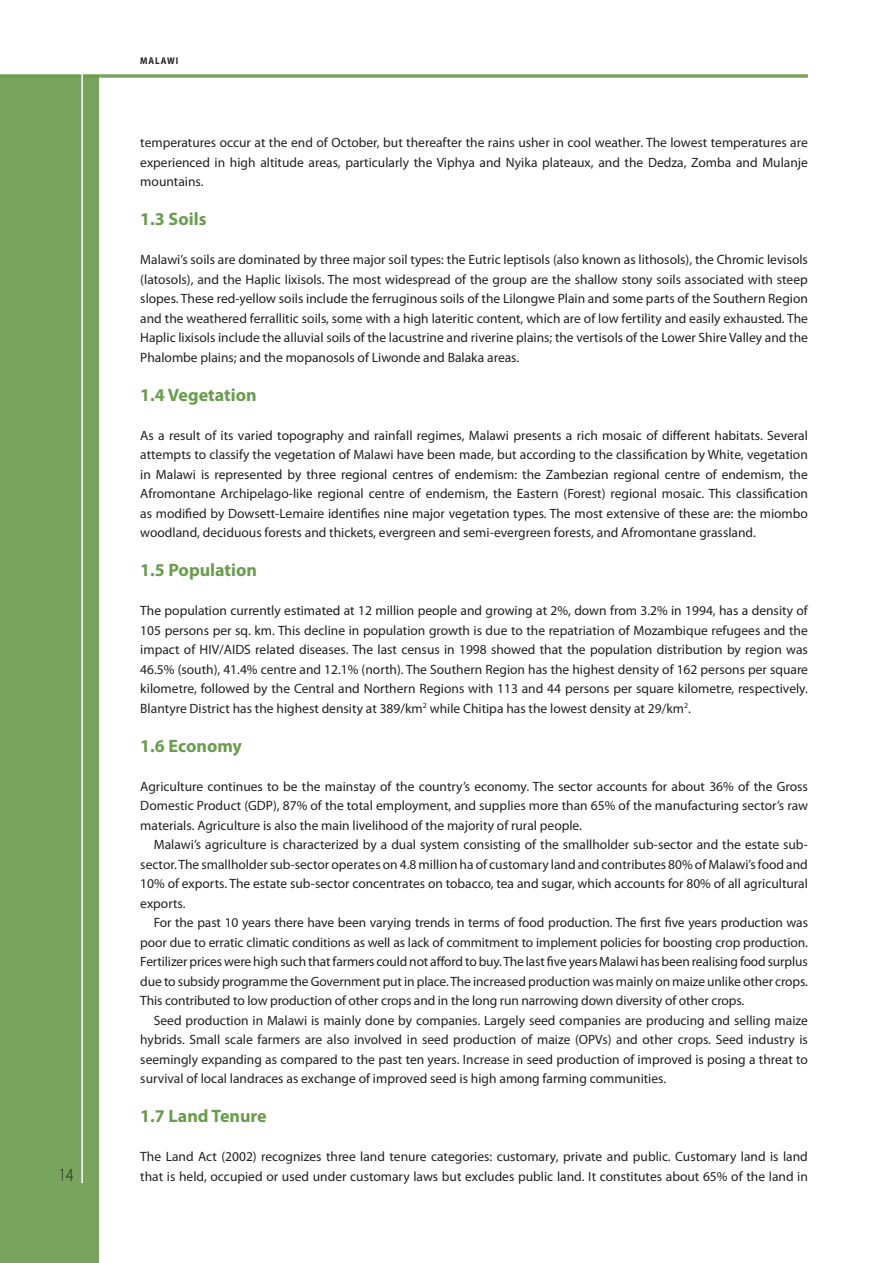
<style>
.page{position:relative;width:893px;height:1263px;background:#fff}
.page>*{position:absolute;margin:0;border:0;box-sizing:border-box;transform-origin:0 0}
.t1{font:300 18.75px "Myriad Pro";color:#231f20;scale:.8 1}
.t2{font:700 18px "Myriad Pro";color:#6a9c4d}
.t3{font:13.5px/19.5px "Myriad Pro";color:#231f20;text-align:justify}
.t4{font:700 9.75px "Myriad Pro";letter-spacing:.1em;color:#231f20;scale:.9 1}
</style>
<div class="page">
<div style="left:0;top:78px;width:98px;height:1185px;background:#78a45d"></div>
<svg style="left:0;top:74px;width:808px;height:4px"></svg>
<hr style="left:0;top:75px;width:98px;height:3px;background:#6d9e50">
<hr style="left:81px;top:67px;width:2px;height:1116px;background:#fff">
<h1 class="t1" style="left:59px;top:1163px;width:20px">14</h1>
<p class="t4" style="left:140px;top:55px;width:44px">Malawi</p>
<p class="t3" style="left:140px;top:133px;width:669px">temperatures occur at the end of October, but thereafter the rains usher in cool weather. The lowest temperatures are experienced in high altitude areas, particularly the Viphya and Nyika plateaux, and the Dedza, Zomba and Mulanje mountains.</p>
<h2 class="t2" style="left:140px;top:207px;width:68px">1.3 Soils</h2>
<p class="t3" style="left:140px;top:250px;width:669px">Malawi’s soils are dominated by three major soil types: the Eutric leptisols (also known as lithosols), the Chromic levisols (latosols), and the Haplic lixisols. The most widespread of the group are the shallow stony soils associated with steep slopes. These red-yellow soils include the ferruginous soils of the Lilongwe Plain and some parts of the Southern Region and the weathered ferrallitic soils, some with a high lateritic content, which are of low fertility and easily exhausted. The Haplic lixisols include the alluvial soils of the lacustrine and riverine plains; the vertisols of the Lower Shire Valley and the Phalombe plains; and the mopanosols of Liwonde and Balaka areas.</p>
<h2 class="t2" style="left:140px;top:383px;width:118px">1.4 vegetation</h2>
<p class="t3" style="left:140px;top:425px;width:669px">As a result of its varied topography and rainfall regimes, Malawi presents a rich mosaic of different habitats. Several attempts to classify the vegetation of Malawi have been made, but according to the classification by White, vegetation in Malawi is represented by three regional centres of endemism: the Zambezian regional centre of endemism, the Afromontane Archipelago-like regional centre of endemism, the Eastern (Forest) regional mosaic. This classification as modified by Dowsett-Lemaire identifies nine major vegetation types. The most extensive of these are: the miombo woodland, deciduous forests and thickets, evergreen and semi-evergreen forests, and Afromontane grassland.</p>
<h2 class="t2" style="left:140px;top:558px;width:118px">1.5 Population</h2>
<p class="t3" style="left:140px;top:601px;width:669px">The population currently estimated at 12 million people and growing at 2%, down from 3.2% in 1994, has a density of 105 persons per sq. km. This decline in population growth is due to the repatriation of Mozambique refugees and the impact of HIV/AIDS related diseases. The last census in 1998 showed that the population distribution by region was 46.5% (south), 41.4% centre and 12.1% (north). The Southern Region has the highest density of 162 persons per square kilometre, followed by the Central and Northern Regions with 113 and 44 persons per square kilometre, respectively.<br>Blantyre District has the highest density at 389/km<sup>2</sup> while Chitipa has the lowest density at 29/km<sup>2</sup>.</p>
<h2 class="t2" style="left:140px;top:734px;width:103px">1.6 Economy</h2>
<p class="t3" style="left:140px;top:776px;width:669px">Agriculture continues to be the mainstay of the country’s economy. The sector accounts for about 36% of the Gross Domestic Product (GDP), 87% of the total employment, and supplies more than 65% of the manufacturing sector’s raw materials. Agriculture is also the main livelihood of the majority of rural people.</p>
<p class="t3" style="left:140px;top:835px;width:669px;text-indent:14px">Malawi’s agriculture is characterized by a dual system consisting of the smallholder sub-sector and the estate sub&shy;sector. The smallholder sub-sector operates on 4.8 million ha of customary land and contributes 80% of Malawi’s food and 10% of exports. The estate sub-sector concentrates on tobacco, tea and sugar, which accounts for 80% of all agricultural exports.</p>
<p class="t3" style="left:140px;top:913px;width:669px;text-indent:14px">For the past 10 years there have been varying trends in terms of food production. The first five years production was poor due to erratic climatic conditions as well as lack of commitment to implement policies for boosting crop production.<br>Fertilizer prices were high such that farmers could not afford to buy. The last five years Malawi has been realising food surplus due to subsidy programme the Government put in place. The increased production was mainly on maize unlike other crops.<br>This contributed to low production of other crops and in the long run narrowing down diversity of other crops.</p>
<p class="t3" style="left:140px;top:1010px;width:669px;text-indent:14px">Seed production in Malawi is mainly done by companies. Largely seed companies are producing and selling maize hybrids. Small scale farmers are also involved in seed production of maize (OPVs) and other crops. Seed industry is seemingly expanding as compared to the past ten years. Increase in seed production of improved is posing a threat to survival of local landraces as exchange of improved seed is high among farming communities.</p>
<h2 class="t2" style="left:140px;top:1104px;width:128px">1.7 land Tenure</h2>
<p class="t3" style="left:140px;top:1147px;width:669px">The Land Act (2002) recognizes three land tenure categories: customary, private and public. Customary land is land that is held, occupied or used under customary laws but excludes public land. It constitutes about 65% of the land in</p>
</div>
